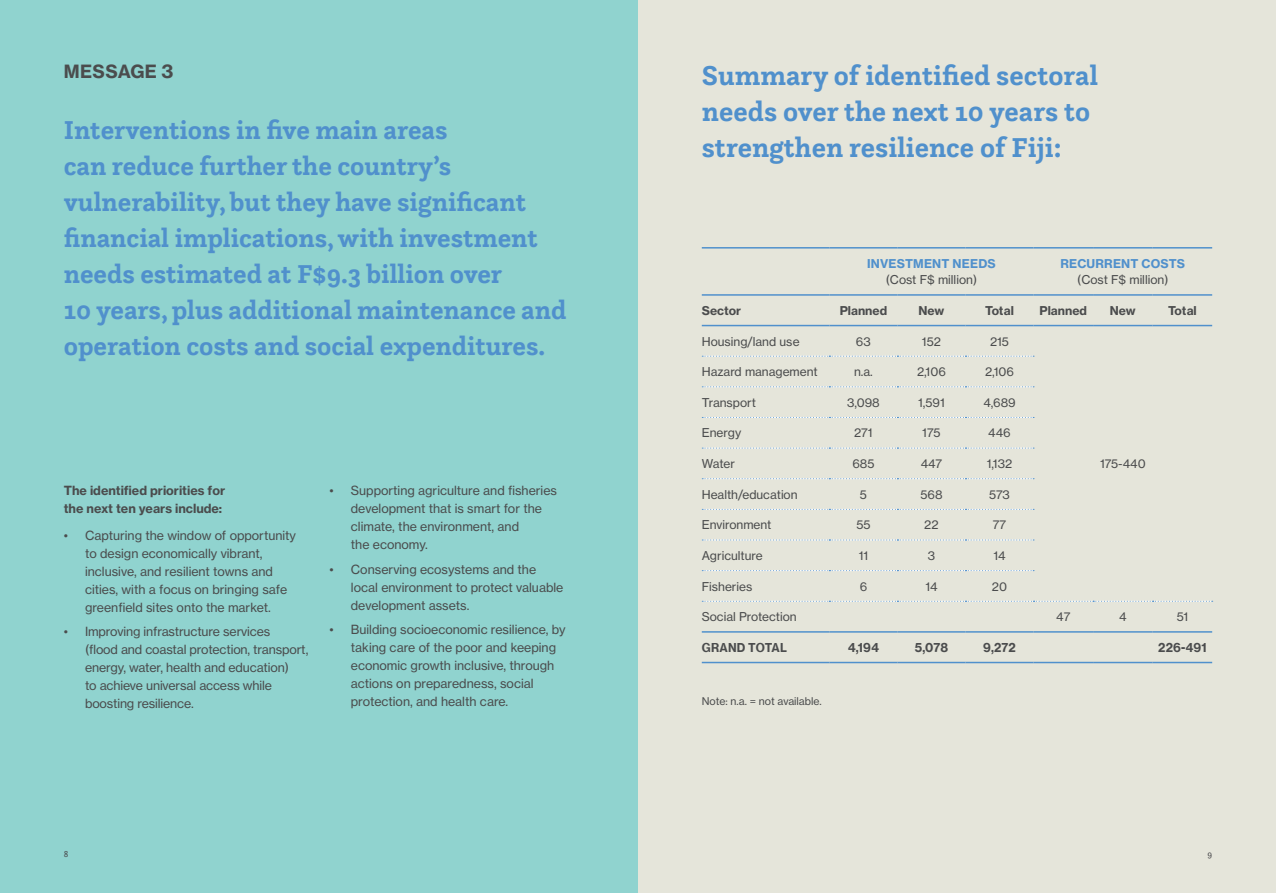
<style>
.page{position:relative;width:1276px;height:893px;background:#fff}
.page>*{position:absolute;margin:0;border:0;box-sizing:border-box;transform-origin:0 0}
._09A__Message_text{font:700 28.5px/36px "Questa Slab";color:#5090cc}
._09A__Message_text-2{font:700 27px/36px "Questa Slab";letter-spacing:-.005em;color:#5090cc}
.Box_Heading{font:18px "N Haas Grotesk TX Std 75 Bd";letter-spacing:.015em;color:#4b4c4d}
.t1{font:12.45px/18px "N Haas Grotesk TX Std 55 Rg";color:#4b4c4d}
._04__Text_8_3_12{font:12.45px/18px "N Haas Grotesk TX Std 75 Bd";color:#4b4c4d}
._04__Text_8_3_12-2{font:12px/16.5px "N Haas Grotesk TX Std 55 Rg";color:#4b4c4d;text-align:center}
._04__Text_8_3_12-3{font:12px "N Haas Grotesk TX Std 75 Bd";color:#4b4c4d}
._04__Text_8_3_12-4{font:12px "N Haas Grotesk TX Pro 75 Bd";letter-spacing:.015em;color:#4b4c4d;scale:.95 1}
._04__Text_8_3_12-5{font:12px/16.5px "N Haas Grotesk TX Std 75 Bd";letter-spacing:.015em;color:#5090cc;text-align:center}
._12__Source{font:10.5px "N Haas Grotesk TX Std 55 Rg";color:#4b4c4d}
.t2{font:9px "Questa Slab";color:#49494c}
.s1{font-family:"N Haas Grotesk TX Std 55 Rg";color:#4b4c4d}
.s2{font-family:"N Haas Grotesk TX Std 75 Bd";color:#5090cc}
</style>
<div class="page">
<div style="left:0;top:0;width:638px;height:893px;background:#90d3cf"></div>
<div style="left:638px;top:0;width:638px;height:893px;background:#e5e5da"></div>
<svg style="left:702px;top:417px;width:332px;height:1px"></svg>
<svg style="left:702px;top:478px;width:332px;height:1px"></svg>
<svg style="left:702px;top:540px;width:332px;height:1px"></svg>
<hr style="left:702px;top:631px;width:127px;height:2px;background:#5090cc">
<hr style="left:829px;top:631px;width:68px;height:2px;background:#5090cc">
<hr style="left:897px;top:631px;width:68px;height:2px;background:#5090cc">
<hr style="left:965px;top:631px;width:68px;height:2px;background:#5090cc">
<hr style="left:1033px;top:631px;width:60px;height:2px;background:#5090cc">
<hr style="left:1093px;top:631px;width:59px;height:2px;background:#5090cc">
<hr style="left:1152px;top:631px;width:60px;height:2px;background:#5090cc">
<hr style="left:702px;top:662px;width:127px;height:1px;background:#5090cc">
<hr style="left:829px;top:662px;width:68px;height:1px;background:#5090cc">
<hr style="left:897px;top:662px;width:68px;height:1px;background:#5090cc">
<hr style="left:965px;top:662px;width:68px;height:1px;background:#5090cc">
<hr style="left:1033px;top:662px;width:60px;height:1px;background:#5090cc">
<hr style="left:1093px;top:662px;width:59px;height:1px;background:#5090cc">
<hr style="left:1152px;top:662px;width:60px;height:1px;background:#5090cc">
<svg style="left:702px;top:386px;width:332px;height:1px"></svg>
<svg style="left:702px;top:356px;width:332px;height:1px"></svg>
<svg style="left:702px;top:448px;width:332px;height:1px"></svg>
<svg style="left:702px;top:509px;width:332px;height:1px"></svg>
<svg style="left:702px;top:570px;width:332px;height:1px"></svg>
<hr style="left:702px;top:294px;width:127px;height:2px;background:#5090cc">
<hr style="left:702px;top:325px;width:127px;height:1px;background:#5090cc">
<hr style="left:829px;top:325px;width:68px;height:1px;background:#5090cc">
<hr style="left:897px;top:325px;width:68px;height:1px;background:#5090cc">
<hr style="left:965px;top:325px;width:68px;height:1px;background:#5090cc">
<hr style="left:1033px;top:325px;width:60px;height:1px;background:#5090cc">
<hr style="left:1093px;top:325px;width:59px;height:1px;background:#5090cc">
<hr style="left:1152px;top:325px;width:60px;height:1px;background:#5090cc">
<svg style="left:702px;top:601px;width:510px;height:1px"></svg>
<hr style="left:829px;top:294px;width:68px;height:2px;background:#5090cc">
<hr style="left:897px;top:294px;width:68px;height:2px;background:#5090cc">
<hr style="left:965px;top:294px;width:68px;height:2px;background:#5090cc">
<hr style="left:1033px;top:294px;width:60px;height:2px;background:#5090cc">
<hr style="left:1093px;top:294px;width:59px;height:2px;background:#5090cc">
<hr style="left:1152px;top:294px;width:60px;height:2px;background:#5090cc">
<hr style="left:702px;top:247px;width:127px;height:2px;background:#5090cc">
<hr style="left:829px;top:247px;width:68px;height:2px;background:#5090cc">
<hr style="left:897px;top:247px;width:68px;height:2px;background:#5090cc">
<hr style="left:965px;top:247px;width:68px;height:2px;background:#5090cc">
<hr style="left:1033px;top:247px;width:60px;height:2px;background:#5090cc">
<hr style="left:1093px;top:247px;width:59px;height:2px;background:#5090cc">
<hr style="left:1152px;top:247px;width:60px;height:2px;background:#5090cc">
<p class="Box_Heading" style="left:64px;top:60px;width:111px">MESSAGE 3</p>
<p class="_09A__Message_text-2" style="left:64px;top:112px;width:504px">Interventions in five main areas<br>can reduce further the country’s vulnerability, but they have significant financial implications, with investment needs estimated at F$9.3 billion over<br>10 years, plus additional maintenance and operation costs and social expenditures.</p>
<p class="_04__Text_8_3_12" style="left:64px;top:482px;width:163px">The identified priorities for the next ten years include:</p>
<p class="t1" style="left:85px;top:526px;width:212px;text-indent:-21px">• Capturing the window of opportunity to design economically vibrant, inclusive, and resilient towns and cities, with a focus on bringing safe greenfield sites onto the market.</p>
<p class="t1" style="left:85px;top:623px;width:225px;text-indent:-21px">• Improving infrastructure services<br>(flood and coastal protection, transport, energy, water, health and education)<br>to achieve universal access while boosting resilience.</p>
<p class="t1" style="left:351px;top:482px;width:208px;text-indent:-21px">• Supporting agriculture and fisheries development that is smart for the climate, the environment, and<br>the economy.</p>
<p class="t1" style="left:351px;top:560px;width:214px;text-indent:-21px">• Conserving ecosystems and the local environment to protect valuable development assets.</p>
<p class="t1" style="left:351px;top:620px;width:216px;text-indent:-21px">• Building socioeconomic resilience, by taking care of the poor and keeping economic growth inclusive, through actions on preparedness, social protection, and health care.</p>
<p class="_09A__Message_text" style="left:702px;top:57px;width:398px">Summary of identified sectoral needs over the next 10 years to strengthen resilience of Fiji:</p>
<p class="_04__Text_8_3_12-5" style="left:867px;top:255px;width:130px">INVESTMENT NEEDS <span class="s1">(Cost F$ million)</span></p>
<p class="_04__Text_8_3_12-2" style="left:1060px;top:255px;width:126px"><span class="s2">RECURRENT COSTS </span>(Cost F$ million)</p>
<p class="_04__Text_8_3_12-3" style="left:702px;top:303px;width:41px">Sector</p>
<p class="_04__Text_8_3_12-3" style="left:839px;top:303px;width:49px">Planned</p>
<p class="_04__Text_8_3_12-3" style="left:918px;top:303px;width:27px">New</p>
<p class="_04__Text_8_3_12-3" style="left:985px;top:303px;width:30px">Total</p>
<p class="_04__Text_8_3_12-3" style="left:1039px;top:303px;width:49px">Planned</p>
<p class="_04__Text_8_3_12-3" style="left:1110px;top:303px;width:27px">New</p>
<p class="_04__Text_8_3_12-3" style="left:1168px;top:303px;width:30px">Total</p>
<p class="_04__Text_8_3_12-2" style="left:702px;top:333px;width:99px">Housing/land use</p>
<p class="_04__Text_8_3_12-2" style="left:856px;top:333px;width:16px">63</p>
<p class="_04__Text_8_3_12-2" style="left:922px;top:333px;width:20px">152</p>
<p class="_04__Text_8_3_12-2" style="left:990px;top:333px;width:20px">215</p>
<p class="_04__Text_8_3_12-2" style="left:702px;top:364px;width:117px">Hazard management</p>
<p class="_04__Text_8_3_12-2" style="left:854px;top:364px;width:20px">n.a.</p>
<p class="_04__Text_8_3_12-2" style="left:917px;top:364px;width:30px">2,106</p>
<p class="_04__Text_8_3_12-2" style="left:985px;top:364px;width:30px">2,106</p>
<p class="_04__Text_8_3_12-2" style="left:702px;top:394px;width:56px">Transport</p>
<p class="_04__Text_8_3_12-2" style="left:847px;top:394px;width:34px">3,098</p>
<p class="_04__Text_8_3_12-2" style="left:918px;top:394px;width:28px">1,591</p>
<p class="_04__Text_8_3_12-2" style="left:983px;top:394px;width:34px">4,689</p>
<p class="_04__Text_8_3_12-2" style="left:702px;top:425px;width:41px">Energy</p>
<p class="_04__Text_8_3_12-2" style="left:854px;top:425px;width:20px">271</p>
<p class="_04__Text_8_3_12-2" style="left:922px;top:425px;width:20px">175</p>
<p class="_04__Text_8_3_12-2" style="left:988px;top:425px;width:24px">446</p>
<p class="_04__Text_8_3_12-2" style="left:702px;top:455px;width:35px">Water</p>
<p class="_04__Text_8_3_12-2" style="left:852px;top:455px;width:24px">685</p>
<p class="_04__Text_8_3_12-2" style="left:920px;top:455px;width:23px">447</p>
<p class="_04__Text_8_3_12-2" style="left:987px;top:455px;width:27px">1,132</p>
<p class="_04__Text_8_3_12-2" style="left:702px;top:486px;width:97px">Health/education</p>
<p class="_04__Text_8_3_12-2" style="left:860px;top:486px;width:9px">5</p>
<p class="_04__Text_8_3_12-2" style="left:920px;top:486px;width:24px">568</p>
<p class="_04__Text_8_3_12-2" style="left:989px;top:486px;width:22px">573</p>
<p class="_04__Text_8_3_12-2" style="left:702px;top:517px;width:71px">Environment</p>
<p class="_04__Text_8_3_12-2" style="left:856px;top:517px;width:16px">55</p>
<p class="_04__Text_8_3_12-2" style="left:924px;top:517px;width:16px">22</p>
<p class="_04__Text_8_3_12-2" style="left:992px;top:517px;width:15px">77</p>
<p class="_04__Text_8_3_12-2" style="left:702px;top:547px;width:62px">Agriculture</p>
<p class="_04__Text_8_3_12-2" style="left:858px;top:547px;width:11px">11</p>
<p class="_04__Text_8_3_12-2" style="left:928px;top:547px;width:9px">3</p>
<p class="_04__Text_8_3_12-2" style="left:993px;top:547px;width:14px">14</p>
<p class="_04__Text_8_3_12-2" style="left:702px;top:578px;width:52px">Fisheries</p>
<p class="_04__Text_8_3_12-2" style="left:859px;top:578px;width:9px">6</p>
<p class="_04__Text_8_3_12-2" style="left:925px;top:578px;width:14px">14</p>
<p class="_04__Text_8_3_12-2" style="left:992px;top:578px;width:17px">20</p>
<p class="_04__Text_8_3_12-2" style="left:702px;top:609px;width:96px">Social Protection</p>
<p class="_04__Text_8_3_12-2" style="left:1056px;top:609px;width:16px">47</p>
<p class="_04__Text_8_3_12-2" style="left:1119px;top:609px;width:9px">4</p>
<p class="_04__Text_8_3_12-2" style="left:1176px;top:609px;width:13px">51</p>
<p class="_04__Text_8_3_12-4" style="left:702px;top:640px;width:91px">GRAND TOTAL</p>
<p class="_04__Text_8_3_12-4" style="left:848px;top:640px;width:34px">4,194</p>
<p class="_04__Text_8_3_12-4" style="left:915px;top:640px;width:37px">5,078</p>
<p class="_04__Text_8_3_12-4" style="left:983px;top:640px;width:36px">9,272</p>
<p class="_04__Text_8_3_12-4" style="left:1158px;top:640px;width:53px">226-491</p>
<p class="_04__Text_8_3_12-2" style="left:1100px;top:455px;width:47px">175-440</p>
<p class="_12__Source" style="left:702px;top:695px;width:121px">Note: n.a. = not available.</p>
<p class="t2" style="left:64px;top:848px;width:6px">8</p>
<p class="t2" style="left:1207px;top:848px;width:6px">9</p>
</div>
